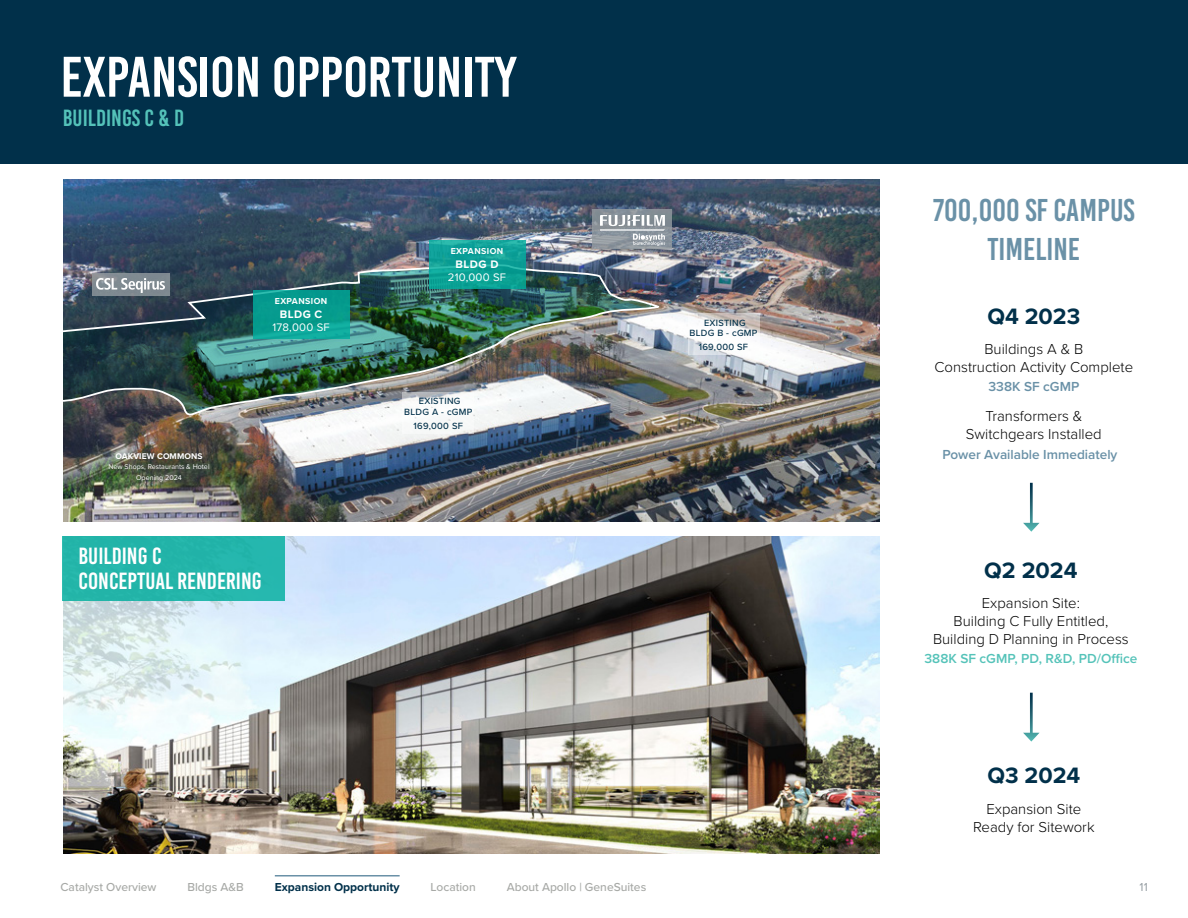
<style>
.page{position:relative;width:1188px;height:918px;background:#fff}
.page>*{position:absolute;margin:0;border:0;box-sizing:border-box;transform-origin:0 0}
.t1{font:57px "Bebas Kai";color:#fff}
.t2{font:31.5px/39px "Bebas Kai";color:#6a91a7;text-align:center}
.t3{font:23.4px/25.5px "Bebas Kai";color:#fff}
.t4{font:23.4px "Bebas Kai";color:#54c2b9}
.t5{font:700 23.1px "Proxima Nova";color:#01304a}
.t6{font:300 15px/17.9px "Proxima Nova";color:#000;text-align:center}
.t7{font:600 13.65px "Proxima Nova";color:#6a91a7}
.t8{font:600 13.65px "Proxima Nova";color:#55c3b9}
.t9{font:500 12px "Proxima Nova";color:#a7a9a6}
.t10{font:700 12px "Proxima Nova";color:#01304a}
.t11{font:12px "Proxima Nova";color:#949ca1}
.t12{font:11.25px "Proxima Nova";letter-spacing:.02em;color:#fff}
.t13{font:700 11.25px "Proxima Nova";letter-spacing:.04em;color:#fff}
.t14{font:500 9.3px/10.5px "Proxima Nova";letter-spacing:.03em;color:#01304a;text-align:center}
.t15{font:700 9px "Proxima Nova";letter-spacing:.05em;color:#fff}
.t16{font:700 8.55px "Proxima Nova";letter-spacing:.01em;color:#fff}
.t17{font:7.2px/10.5px "Proxima Nova";color:#fff;text-align:center}
</style>
<div class="page">
<img style="left:63px;top:180px;width:816px;height:342px">
<img style="left:63px;top:263px;width:598px;height:158px">
<div style="left:253px;top:290px;width:97px;height:49px;background:linear-gradient(to bottom,#02958a,#0ca698)"></div>
<svg style="left:429px;top:240px;width:97px;height:49px;fill:#0ca197"></svg>
<svg style="left:92px;top:273px;width:77px;height:23px"></svg>
<img style="left:97px;top:279px;width:67px;height:14px">
<svg style="left:592px;top:209px;width:80px;height:39px"></svg>
<img style="left:601px;top:216px;width:64px;height:29px">
<svg style="left:402px;top:393px;width:72px;height:41px"></svg>
<svg style="left:688px;top:314px;width:71px;height:41px"></svg>
<img style="left:63px;top:536px;width:816px;height:318px">
<svg style="left:1023px;top:523px;width:17px;height:9px"></svg>
<svg style="left:1023px;top:733px;width:16px;height:9px"></svg>
<div style="left:0;top:0;width:1188px;height:164px;background:#01304a"></div>
<div style="left:63px;top:536px;width:222px;height:65px;background:#23b5a9"></div>
<hr style="left:275px;top:875px;width:125px;height:2px;background:#6a91a7">
<h1 class="t1" style="left:60px;top:46px;width:457px">EXPANSION OPPORTUNITY</h1>
<h3 class="t4" style="left:63px;top:106px;width:123px">BUILDINGS C &amp; D</h3>
<p class="t15" style="left:275px;top:294px;width:54px">EXPANSION</p>
<p class="t13" style="left:280px;top:306px;width:44px">BLDG C</p>
<p class="t12" style="left:272px;top:319px;width:59px">178,000 SF</p>
<p class="t16" style="left:116px;top:450px;width:89px">OAKVIEW COMMONS</p>
<p class="t17" style="left:109px;top:461px;width:103px">New Shops, Restaurants &amp; Hotel<br>Opening 2024</p>
<h3 class="t3" style="left:79px;top:543px;width:185px">BUILDING C<br>CONCEPTUAL RENDERING</h3>
<p class="t15" style="left:451px;top:245px;width:54px">EXPANSION</p>
<p class="t13" style="left:456px;top:256px;width:45px">BLDG D</p>
<p class="t12" style="left:448px;top:269px;width:60px">210,000 SF</p>
<p class="t14" style="left:404px;top:396px;width:70px">EXISTING<br>BLDG A - cGMP</p>
<p class="t14" style="left:414px;top:420px;width:51px">169,000 SF</p>
<p class="t14" style="left:689px;top:317px;width:70px">EXISTING<br>BLDG B - cGMP</p>
<p class="t14" style="left:699px;top:342px;width:51px">169,000 SF</p>
<h2 class="t2" style="left:933px;top:191px;width:203px">700,000 SF CAMPUS<br>TIMELINE</h2>
<h3 class="t5" style="left:987px;top:299px;width:94px">Q4 2023</h3>
<p class="t6" style="left:935px;top:339px;width:200px">Buildings A &amp; B<br>Construction Activity Complete</p>
<p class="t7" style="left:988px;top:376px;width:92px">338K SF cGMP</p>
<p class="t6" style="left:966px;top:406px;width:137px">Transformers &amp;<br>Switchgears Installed</p>
<p class="t7" style="left:942px;top:444px;width:176px">Power Available Immediately</p>
<h3 class="t5" style="left:984px;top:553px;width:95px">Q2 2024</h3>
<p class="t6" style="left:933px;top:594px;width:197px">Expansion Site:<br>Building C Fully Entitled,<br>Building D Planning in Process</p>
<p class="t8" style="left:924px;top:648px;width:214px">388K SF cGMP, PD, R&amp;D, PD/Office</p>
<h3 class="t5" style="left:987px;top:759px;width:94px">Q3 2024</h3>
<p class="t6" style="left:973px;top:799px;width:123px">Expansion Site<br>Ready for Sitework</p>
<p class="t9" style="left:60px;top:878px;width:98px">Catalyst Overview</p>
<p class="t9" style="left:188px;top:878px;width:58px">Bldgs A&amp;B</p>
<p class="t10" style="left:275px;top:878px;width:126px">Expansion Opportunity</p>
<p class="t9" style="left:431px;top:878px;width:47px">Location</p>
<p class="t9" style="left:507px;top:878px;width:141px">About Apollo | GeneSuites</p>
<p class="t11" style="left:1140px;top:878px;width:10px">11</p>
</div>
